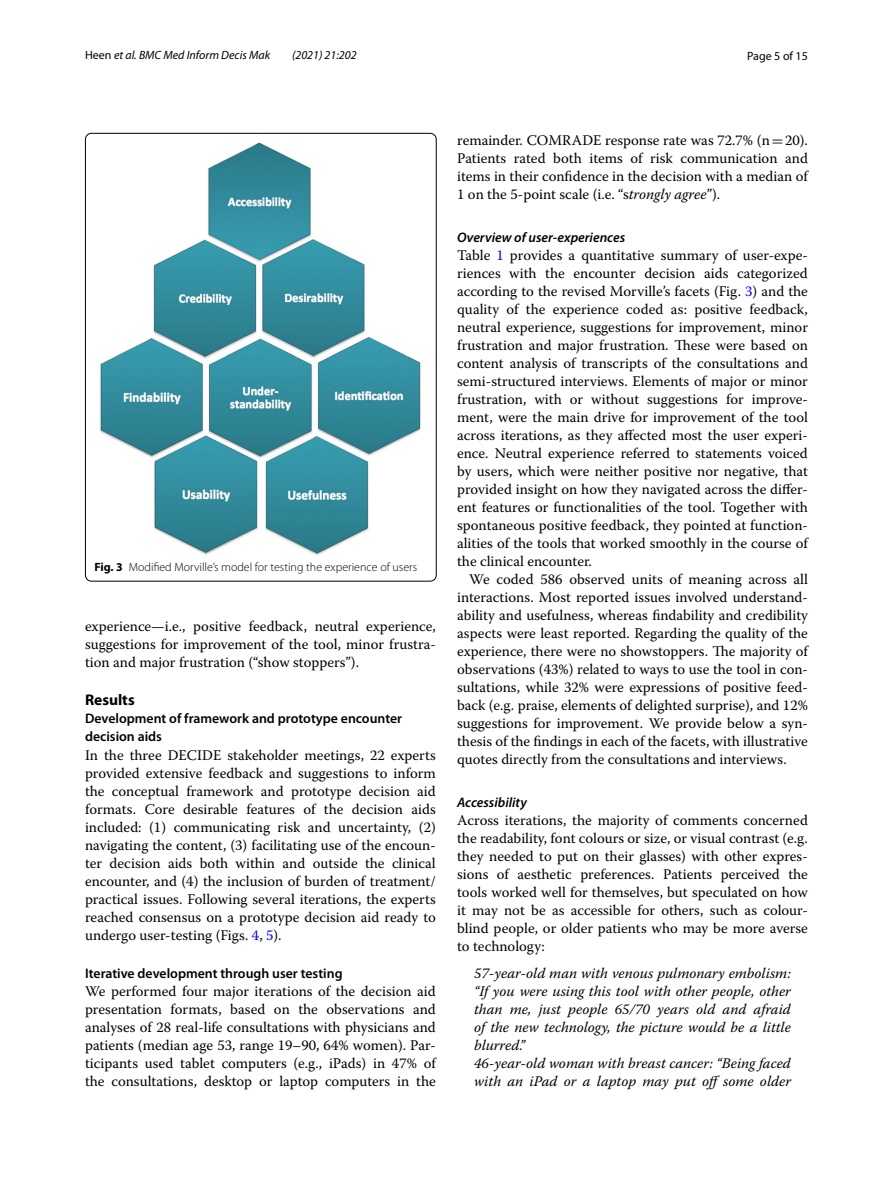
<style>
.page{position:relative;width:893px;height:1187px;background:#fff}
.page>*{position:absolute;margin:0;border:0;box-sizing:border-box;transform-origin:0 0}
.t1{font:700 15.45px "Myriad Pro";color:#000}
.t2{font:14.7px/18px "Warnock Pro";color:#000;text-align:justify}
.t3{font:italic 14.7px/18px "Warnock Pro";color:#000}
.t4{font:600 13.8px/18px "Myriad Pro";color:#000}
.t5{font:italic 600 13.8px "Myriad Pro";color:#000}
.t6{font:300 12px "Myriad Pro";color:#000}
.t7{font:italic 12px "Myriad Pro";color:#000}
.t8{font:12px "Myriad Pro";color:#000}
.s1{font-style:normal}
.s2{font-weight:700}
.s3{color:#00f}
.s4{font-family:"MTSY"}
.s5{font-style:italic}
</style>
<div class="page">
<img style="left:100px;top:142px;width:321px;height:414px">
<div style="left:85px;top:133px;width:351px;height:448px;border:1px solid #000;border-radius:6px"></div>
<p class="t7" style="left:85px;top:48px;width:187px"><span class="s1">Heen</span> et al. BMC Med Inform Decis Mak</p>
<p class="t7" style="left:292px;top:48px;width:66px">(2021) 21:202</p>
<p class="t8" style="left:747px;top:48px;width:62px">Page 5 of 15</p>
<p class="t6" style="left:94px;top:560px;width:324px"><span class="s2">Fig. 3</span> Modified Morville’s model for testing the experience of users</p>
<p class="t2" style="left:85px;top:616px;width:352px">experience—i.e., positive feedback, neutral experience, suggestions for improvement of the tool, minor frustra&shy;tion and major frustration (“show stoppers”).</p>
<p class="t1" style="left:85px;top:690px;width:51px">Results</p>
<p class="t4" style="left:85px;top:709px;width:319px">Development of framework and prototype encounter decision aids</p>
<p class="t2" style="left:85px;top:745px;width:352px">In the three DECIDE stakeholder meetings, 22 experts provided extensive feedback and suggestions to inform the conceptual framework and prototype decision aid formats. Core desirable features of the decision aids included: (1) communicating risk and uncertainty, (2) navigating the content, (3) facilitating use of the encoun&shy;ter decision aids both within and outside the clinical encounter, and (4) the inclusion of burden of treatment/ practical issues. Following several iterations, the experts reached consensus on a prototype decision aid ready to undergo user-testing (Figs. <span class="s3">4</span>, <span class="s3">5</span>).</p>
<p class="t4" style="left:85px;top:964px;width:259px">Iterative development through user testing</p>
<p class="t2" style="left:85px;top:982px;width:352px">We performed four major iterations of the decision aid presentation formats, based on the observations and analyses of 28 real-life consultations with physicians and patients (median age 53, range 19–90, 64% women). Par&shy;ticipants used tablet computers (e.g., iPads) in 47% of the consultations, desktop or laptop computers in the</p>
<p class="t2" style="left:457px;top:130px;width:352px">remainder. COMRADE response rate was 72.7% (n<span class="s4">=</span>20).<br>Patients rated both items of risk communication and items in their confidence in the decision with a median of 1 on the 5-point scale (i.e. “s<span class="s5">trongly agree</span>”).</p>
<p class="t5" style="left:457px;top:228px;width:170px">Overview of user‑experiences</p>
<p class="t2" style="left:457px;top:245px;width:352px">Table <span class="s3">1</span> provides a quantitative summary of user-expe&shy;riences with the encounter decision aids categorized according to the revised Morville’s facets (Fig. <span class="s3">3</span>) and the quality of the experience coded as: positive feedback, neutral experience, suggestions for improvement, minor frustration and major frustration. These were based on content analysis of transcripts of the consultations and semi-structured interviews. Elements of major or minor frustration, with or without suggestions for improve&shy;ment, were the main drive for improvement of the tool across iterations, as they affected most the user experi&shy;ence. Neutral experience referred to statements voiced by users, which were neither positive nor negative, that provided insight on how they navigated across the differ&shy;ent features or functionalities of the tool. Together with spontaneous positive feedback, they pointed at function&shy;alities of the tools that worked smoothly in the course of the clinical encounter.</p>
<p class="t2" style="left:457px;top:569px;width:352px;text-indent:12px">We coded 586 observed units of meaning across all interactions. Most reported issues involved understand&shy;ability and usefulness, whereas findability and credibility aspects were least reported. Regarding the quality of the experience, there were no showstoppers. The majority of observations (43%) related to ways to use the tool in con&shy;sultations, while 32% were expressions of positive feed&shy;back (e.g. praise, elements of delighted surprise), and 12% suggestions for improvement. We provide below a syn&shy;thesis of the findings in each of the facets, with illustrative quotes directly from the consultations and interviews.</p>
<p class="t5" style="left:457px;top:793px;width:71px">Accessibility</p>
<p class="t2" style="left:457px;top:810px;width:352px">Across iterations, the majority of comments concerned the readability, font colours or size, or visual contrast (e.g. they needed to put on their glasses) with other expres&shy;sions of aesthetic preferences. Patients perceived the tools worked well for themselves, but speculated on how it may not be as accessible for others, such as colour&shy;blind people, or older patients who may be more averse to technology:</p>
<p class="t3" style="left:474px;top:964px;width:318px">57-year-old man with venous pulmonary embolism: “If you were using this tool with other people, other than me, just people 65/70 years old and afraid of the new technology, the picture would be a little blurred.”<br>46-year-old woman with breast cancer: “Being faced with an iPad or a laptop may put offsome older</p>
</div>
